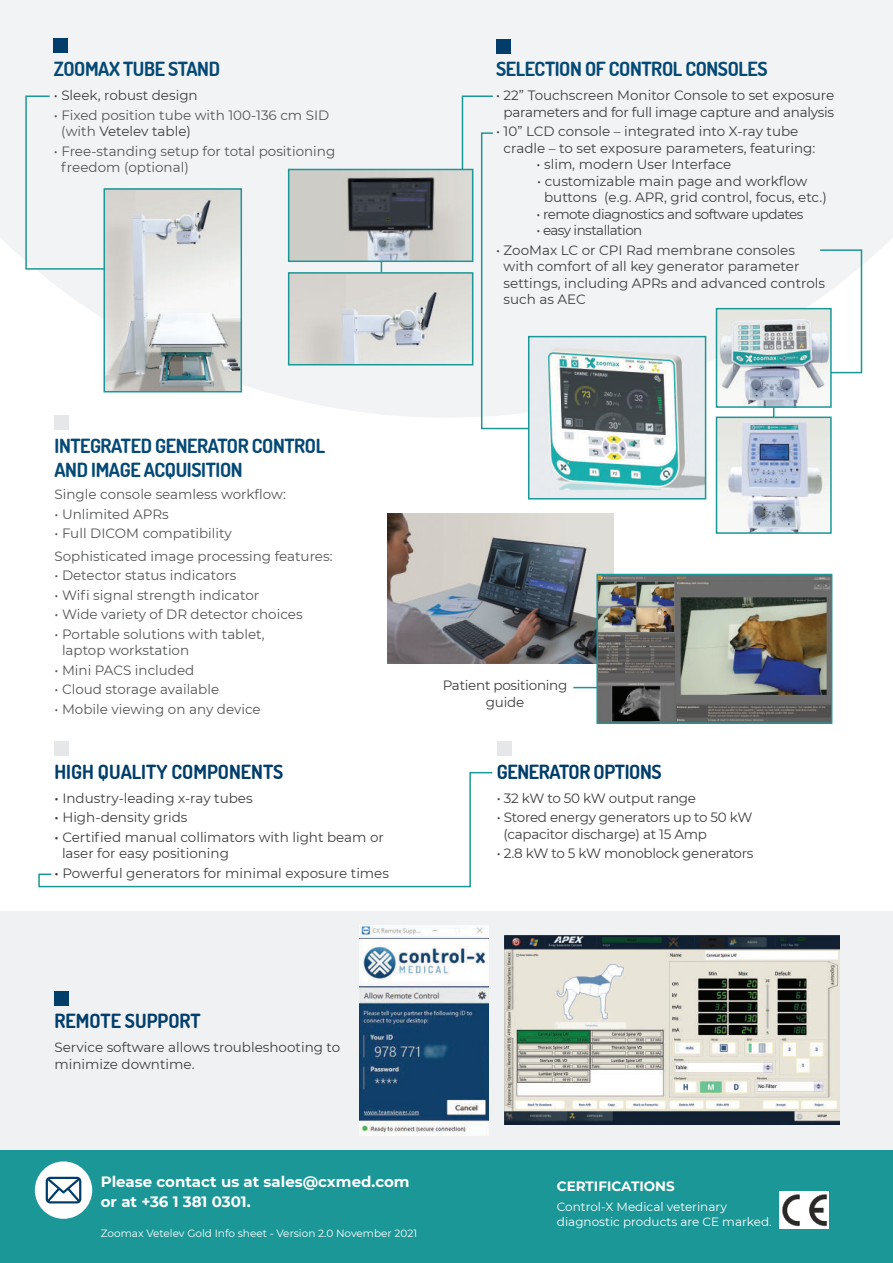
<style>
.page{position:relative;width:893px;height:1263px;background:#fff}
.page>*{position:absolute;margin:0;border:0;box-sizing:border-box;transform-origin:0 0}
.t1{font:700 19.5px/24px "Dosis";letter-spacing:-.02em;color:#044975}
.t2{font:700 19.5px "Dosis";color:#003d6a}
.t3{font:700 19.5px "Dosis";letter-spacing:-.02em;color:#003d6a}
.t4{font:700 15px/19.5px "Montserrat";color:#fff}
.t5{font:13.5px/16.5px "Montserrat";color:#3e3e3f}
.t6{font:13.5px/16.5px "Montserrat";color:#545557}
.t7{font:13.5px/16.5px "Montserrat";letter-spacing:-.02em;color:#3e3e3f;text-align:center}
.t8{font:13.5px "Montserrat";letter-spacing:-.04em;color:#3e3e3f}
.t9{font:700 13.5px "Montserrat";color:#fff}
.t10{font:12px/15px "Montserrat";color:#fff}
.t11{font:10.5px "Montserrat";color:#fff}
.s1{color:#3e3e3f}
.s2{font-weight:500}
</style>
<div class="page">
<svg style="left:0;top:0;width:893px;height:418px;fill:#f2f3f4"></svg>
<div style="left:0;top:1149px;width:893px;height:114px;background:#1c9798"></div>
<div style="left:35px;top:1161px;width:57px;height:58px;background:#fff;border-radius:50%"></div>
<svg style="left:46px;top:1177px;width:35px;height:26px"></svg>
<img style="left:780px;top:1191px;width:48px;height:37px">
<div style="left:0;top:910px;width:893px;height:239px;background:#f0f1f2"></div>
<div style="left:497px;top:741px;width:14px;height:15px;background:#e6e7e9"></div>
<div style="left:54px;top:741px;width:15px;height:15px;background:#e6e7e9"></div>
<div style="left:54px;top:416px;width:15px;height:14px;background:#e6e7e9"></div>
<div style="left:496px;top:39px;width:14px;height:14px;background:#003d6a"></div>
<div style="left:54px;top:991px;width:15px;height:14px;background:#003d6a"></div>
<img style="left:388px;top:513px;width:225px;height:150px">
<hr style="left:573px;top:687px;width:32px;height:1px;background:#1c9798">
<img style="left:359px;top:925px;width:130px;height:210px">
<img style="left:504px;top:935px;width:335px;height:189px">
<svg style="left:38px;top:771px;width:455px;height:117px"></svg>
<div style="left:54px;top:39px;width:14px;height:14px;background:#003d6a"></div>
<svg style="left:461px;top:95px;width:98px;height:335px"></svg>
<div style="left:25px;top:95px;width:84px;height:175px;background:#f2f3f4"></div>
<img style="left:291px;top:275px;width:179px;height:87px">
<div style="left:288px;top:272px;width:185px;height:93px;border:2px solid #1c9798"></div>
<svg style="left:809px;top:249px;width:54px;height:125px"></svg>
<img style="left:107px;top:191px;width:132px;height:198px">
<div style="left:104px;top:188px;width:138px;height:204px;border:2px solid #1c9798"></div>
<img style="left:291px;top:172px;width:179px;height:87px">
<div style="left:288px;top:169px;width:185px;height:93px;border:2px solid #1c9798"></div>
<img style="left:531px;top:339px;width:172px;height:157px">
<div style="left:528px;top:336px;width:178px;height:163px;border:2px solid #1c9798"></div>
<img style="left:719px;top:311px;width:110px;height:94px">
<div style="left:716px;top:308px;width:116px;height:100px;border:2px solid #1c9798"></div>
<img style="left:719px;top:420px;width:110px;height:111px">
<div style="left:716px;top:417px;width:116px;height:117px;border:2px solid #1c9798"></div>
<img style="left:599px;top:577px;width:230px;height:144px">
<div style="left:596px;top:574px;width:236px;height:150px;border:2px solid #1c9798"></div>
<h1 class="t1" style="left:54px;top:58px;width:168px">ZOOMAX TUBE STAND</h1>
<p class="t5" style="left:54px;top:87px;width:145px">• Sleek, robust design</p>
<p class="t6" style="left:61px;top:106px;width:270px;text-indent:-8px">• Fixed position tube with 100-136 cm SID (with <span class="s1">Vetelev table)</span></p>
<p class="t6" style="left:61px;top:142px;width:276px;text-indent:-8px">• Free-standing setup for total positioning freedom (optional)</p>
<h1 class="t1" style="left:496px;top:58px;width:273px">SELECTION OF CONTROL CONSOLES</h1>
<p class="t7" style="left:496px;top:87px;width:340px">• 22” Touchscreen Monitor Console to set exposure parameters and for full image capture and analysis</p>
<p class="t5" style="left:504px;top:123px;width:313px;text-indent:-8px">• 10” LCD console – integrated into X-ray tube cradle – to set exposure parameters, featuring:</p>
<p class="t5" style="left:537px;top:156px;width:196px">• slim, modern User Interface</p>
<p class="t5" style="left:544px;top:172px;width:284px;text-indent:-7px">• customizable main page and workflow buttons (e.g. APR, grid control, focus, etc.)</p>
<p class="t8" style="left:537px;top:205px;width:268px">• remote diagnostics and software updates</p>
<p class="t8" style="left:537px;top:221px;width:107px">• easy installation</p>
<p class="t5" style="left:504px;top:241px;width:323px;text-indent:-8px">• ZooMax LC or CPI Rad membrane consoles with comfort of all key generator parameter settings, including APRs and advanced controls such as AEC</p>
<h1 class="t1" style="left:54px;top:435px;width:272px">INTEGRATED GENERATOR CONTROL<br>AND IMAGE ACQUISITION</h1>
<p class="t6" style="left:54px;top:486px;width:233px">Single console seamless workflow:</p>
<p class="t6" style="left:54px;top:505px;width:116px">• Unlimited APRs</p>
<p class="t6" style="left:54px;top:522px;width:280px;line-height:22.5px">• Full DICOM compatibility<br>Sophisticated image processing features:</p>
<p class="t6" style="left:54px;top:567px;width:184px">• Detector status indicators</p>
<p class="t6" style="left:54px;top:586px;width:206px">• Wifi signal strength indicator</p>
<p class="t6" style="left:54px;top:606px;width:250px">• Wide variety of DR detector choices</p>
<p class="t6" style="left:62px;top:625px;width:204px;text-indent:-8px">• Portable solutions with tablet, laptop workstation</p>
<p class="t6" style="left:54px;top:661px;width:141px">• Mini PACS included</p>
<p class="t6" style="left:54px;top:681px;width:166px">• Cloud storage available</p>
<p class="t6" style="left:54px;top:700px;width:208px">• Mobile viewing on any device</p>
<h1 class="t2" style="left:54px;top:764px;width:230px">HIGH QUALITY COMPONENTS</h1>
<p class="t5" style="left:54px;top:789px;width:200px"><span class="s2">•</span> Industry-leading x-ray tubes</p>
<p class="t5" style="left:54px;top:809px;width:135px"><span class="s2">•</span> High-density grids</p>
<p class="t5" style="left:62px;top:828px;width:323px;text-indent:-8px"><span class="s2">•</span> Certified manual collimators with light beam or laser for easy positioning</p>
<p class="t5" style="left:54px;top:864px;width:336px"><span class="s2">•</span> Powerful generators for minimal exposure times</p>
<p class="t7" style="left:443px;top:677px;width:126px">Patient positioning guide</p>
<h1 class="t3" style="left:497px;top:764px;width:166px">GENERATOR OPTIONS</h1>
<p class="t7" style="left:497px;top:789px;width:201px">• 32 kW to 50 kW output range</p>
<p class="t7" style="left:503px;top:809px;width:251px;text-align:left;text-indent:-7px">• Stored energy generators up to 50 kW (capacitor discharge) at 15 Amp</p>
<p class="t7" style="left:497px;top:845px;width:258px">• 2.8 kW to 5 kW monoblock generators</p>
<h1 class="t2" style="left:54px;top:1013px;width:148px">REMOTE SUPPORT</h1>
<p class="t5" style="left:54px;top:1039px;width:287px">Service software allows troubleshooting to minimize downtime.</p>
<p class="t4" style="left:101px;top:1173px;width:310px">Please contact us at sales@cxmed.com or at +36 1 381 0301.</p>
<p class="t11" style="left:101px;top:1226px;width:318px">Zoomax Vetelev Gold Info sheet - Version 2.0 November 2021</p>
<p class="t9" style="left:557px;top:1181px;width:119px">CertifiCationS</p>
<p class="t10" style="left:557px;top:1198px;width:216px">Control-X Medical veterinary diagnostic products are CE marked.</p>
</div>
